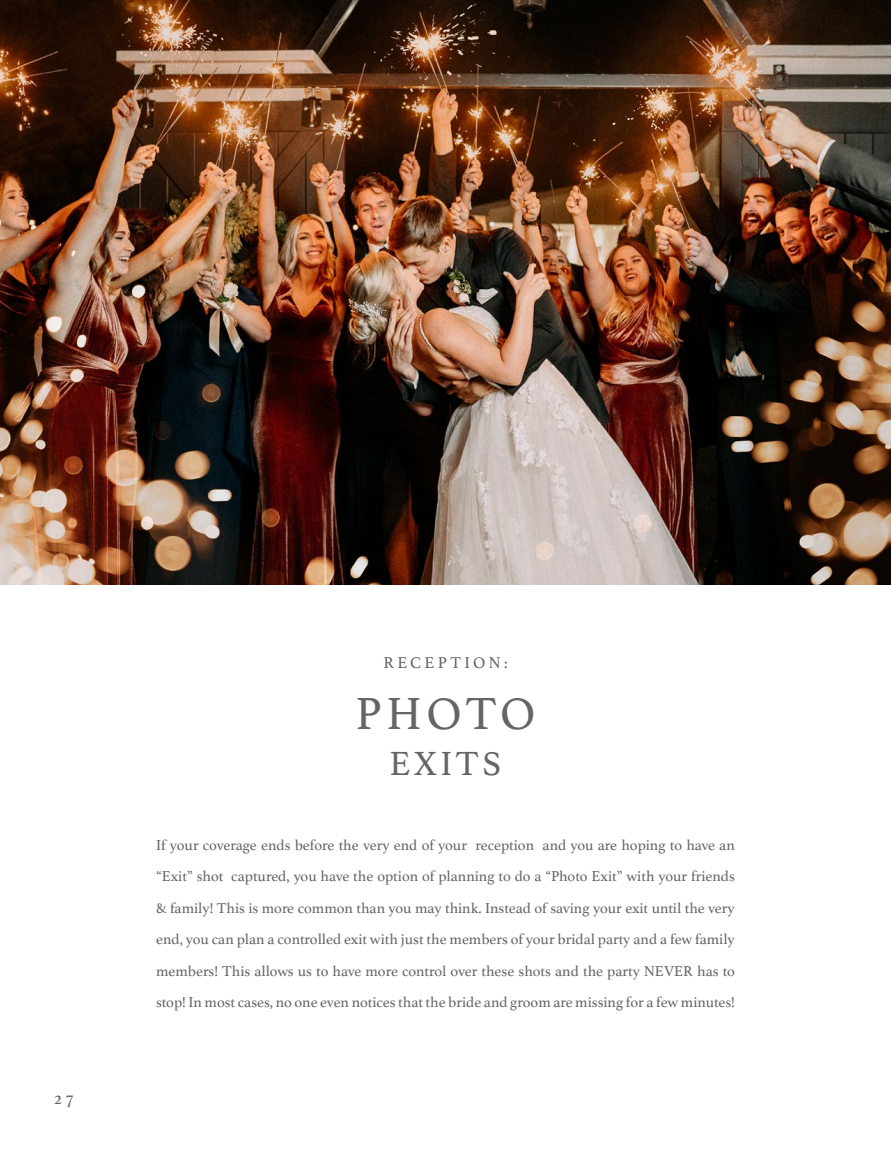
<style>
.page{position:relative;width:891px;height:1161px;background:#fff}
.page>*{position:absolute;margin:0;border:0;box-sizing:border-box;transform-origin:0 0}
.t1{font:47.25px "Athelas";letter-spacing:.09em;color:#646566}
.t2{font:35.1px "Athelas";letter-spacing:.1em;color:#646566}
.t3{font:18px "Athelas";color:#646566}
.t4{font:16.5px "Athelas";letter-spacing:.2em;color:#646566}
.t5{font:15px/31.5px "Athelas";color:#646566;text-align:justify}
.s1{color:#636363}
</style>
<div class="page">
<img style="left:1px;top:0;width:889px;height:585px">
<p class="t3" style="left:54px;top:1084px;width:21px">27</p>
<p class="t4" style="left:383px;top:650px;width:126px">RECEPTION<span class="s1">:</span></p>
<h1 class="t1" style="left:356px;top:676px;width:181px">PHOTO</h1>
<h2 class="t2" style="left:390px;top:736px;width:113px">EXITS</h2>
<p class="t5" style="left:156px;top:829px;width:580px">If your coverage ends before the very end of your reception and you are hoping to have an “Exit” shot captured, you have the option of planning to do a “Photo Exit” with your friends &amp; family! This is more common than you may think. Instead of saving your exit until the very end, you can plan a controlled exit with just the members of your bridal party and a few family members! This allows us to have more control over these shots and the party NEVER has to stop! In most cases, no one even notices that the bride and groom are missing for a few minutes!</p>
</div>
